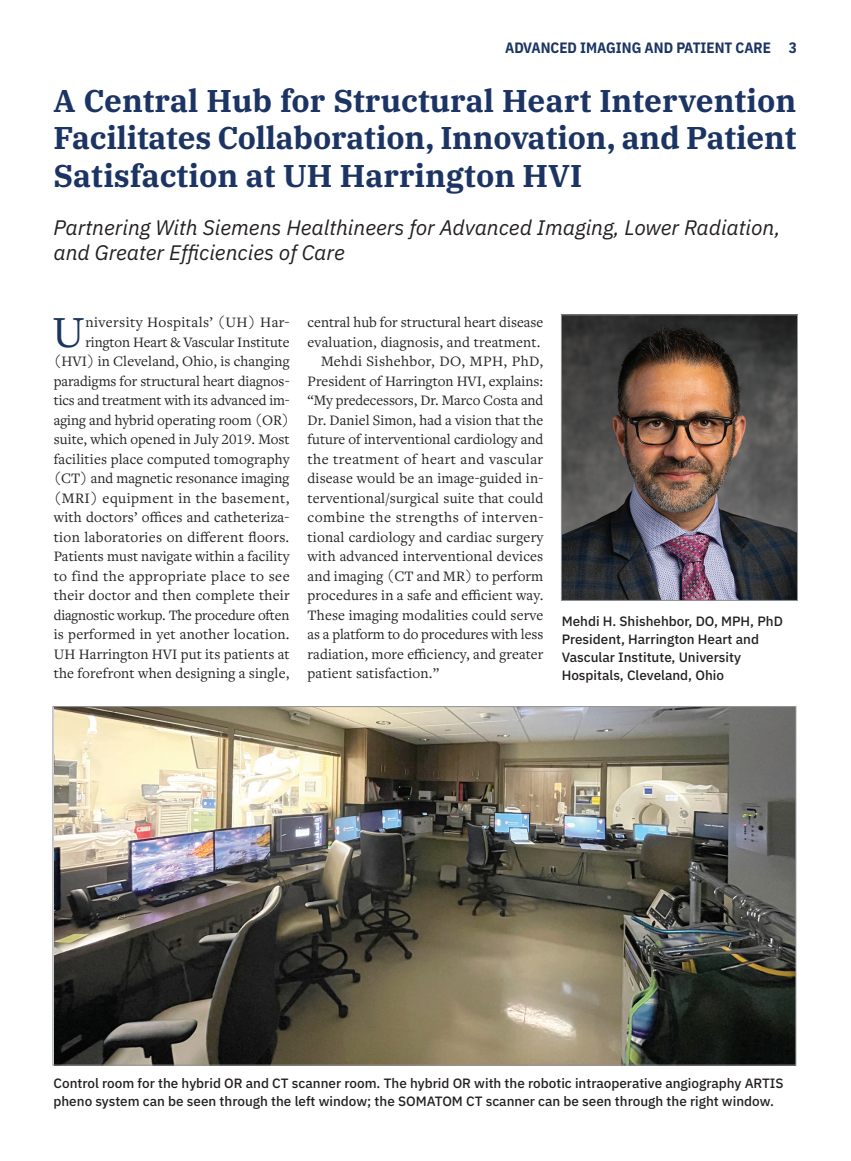
<style>
.page{position:relative;width:851px;height:1161px;background:#fff}
.page>*{position:absolute;margin:0;border:0;box-sizing:border-box;transform-origin:0 0}
.t1{font:46.2px "Freight Text Pro";color:#1b3463}
.t2{font:700 31.5px/37.5px "IBM Plex Serif";color:#1b3463;text-align:justify}
.t3{font:italic 21px/25.5px "IBM Plex Sans";color:#231f20}
.t4{font:15px/19.5px "Freight Text Pro";letter-spacing:.01em;color:#231f20;text-align:right}
.t5{font:700 15px "IBM Plex Sans Cond";color:#1b3463}
.t6{font:15px "Freight Text Pro";letter-spacing:.035em;color:#231f20}
.t7{font:500 13.5px/18px "IBM Plex Sans";color:#231f20}
</style>
<div class="page">
<img style="left:55px;top:708px;width:739px;height:355px">
<img style="left:563px;top:317px;width:232px;height:282px">
<div style="left:561px;top:315px;width:236px;height:286px;border:1px solid #939598"></div>
<p class="t5" style="left:505px;top:36px;width:293px">ADVANCED IMAGING AND PATIENT CARE 3</p>
<h2 class="t2" style="left:53px;top:79px;width:744px">A Central Hub for Structural Heart Intervention Facilitates Collaboration, Innovation, and Patient Satisfaction at UH Harrington HVI</h2>
<h3 class="t3" style="left:53px;top:213px;width:728px">Partnering With Siemens Healthineers for Advanced Imaging, Lower Radiation, and Greater Efficiencies of Care</h3>
<p class="t4" style="left:54px;top:312px;width:237px">niversity Hospitals’ (UH) Har&shy;rington Heart &amp; Vascular Institute (HVI) in Cleveland, Ohio, is changing paradigms for structural heart diagnos&shy;tics and treatment with its advanced im&shy;aging and hybrid operating room (OR) suite, which opened in July 2019. Most facilities place computed tomography (CT) and magnetic resonance imaging (MRI) equipment in the basement, with doctors’ offices and catheteriza&shy;tion laboratories on different floors.<br>Patients must navigate within a facility to find the appropriate place to see their doctor and then complete their diagnostic workup. The procedure often is performed in yet another location.<br>UH Harrington HVI put its patients at the forefront when designing a single,</p>
<p class="t4" style="left:307px;top:312px;width:237px">central hub for structural heart disease</p>
<h1 class="t1" style="left:52px;top:301px;width:34px">U</h1>
<p class="t4" style="left:307px;top:331px;width:234px">evaluation, diagnosis, and treatment.</p>
<p class="t4" style="left:321px;top:351px;width:224px">Mehdi Sishehbor, DO, MPH, PhD,</p>
<p class="t4" style="left:307px;top:370px;width:237px">President of Harrington HVI, explains:</p>
<p class="t4" style="left:307px;top:390px;width:237px">“My predecessors, Dr. Marco Costa and</p>
<p class="t4" style="left:307px;top:409px;width:237px">Dr. Daniel Simon, had a vision that the</p>
<p class="t4" style="left:307px;top:429px;width:237px">future of interventional cardiology and</p>
<p class="t4" style="left:307px;top:448px;width:237px">the treatment of heart and vascular</p>
<p class="t4" style="left:307px;top:468px;width:237px">disease would be an image-guided in-</p>
<p class="t4" style="left:307px;top:487px;width:237px">terventional/surgical suite that could</p>
<p class="t6" style="left:307px;top:507px;width:237px">combine the strengths of interven-</p>
<p class="t4" style="left:307px;top:526px;width:237px">tional cardiology and cardiac surgery</p>
<p class="t4" style="left:307px;top:546px;width:237px">with advanced interventional devices</p>
<p class="t4" style="left:307px;top:565px;width:237px">and imaging (CT and MR) to perform</p>
<p class="t4" style="left:307px;top:585px;width:237px">procedures in a safe and efficient way.</p>
<p class="t4" style="left:307px;top:604px;width:237px">These imaging modalities could serve</p>
<p class="t4" style="left:307px;top:624px;width:237px">as a platform to do procedures with less</p>
<p class="t4" style="left:307px;top:643px;width:237px">radiation, more efficiency, and greater</p>
<p class="t4" style="left:307px;top:663px;width:133px">patient satisfaction.”</p>
<p class="t7" style="left:561px;top:611px;width:223px">Mehdi H. Shishehbor, DO, MPH, PhD<br>President, Harrington Heart and<br>Vascular Institute, University<br>Hospitals, Cleveland, Ohio</p>
<p class="t7" style="left:53px;top:1073px;width:731px">Control room for the hybrid OR and CT scanner room. The hybrid OR with the robotic intraoperative angiography ARTIS pheno system can be seen through the left window; the SOMATOM CT scanner can be seen through the right window.</p>
</div>
